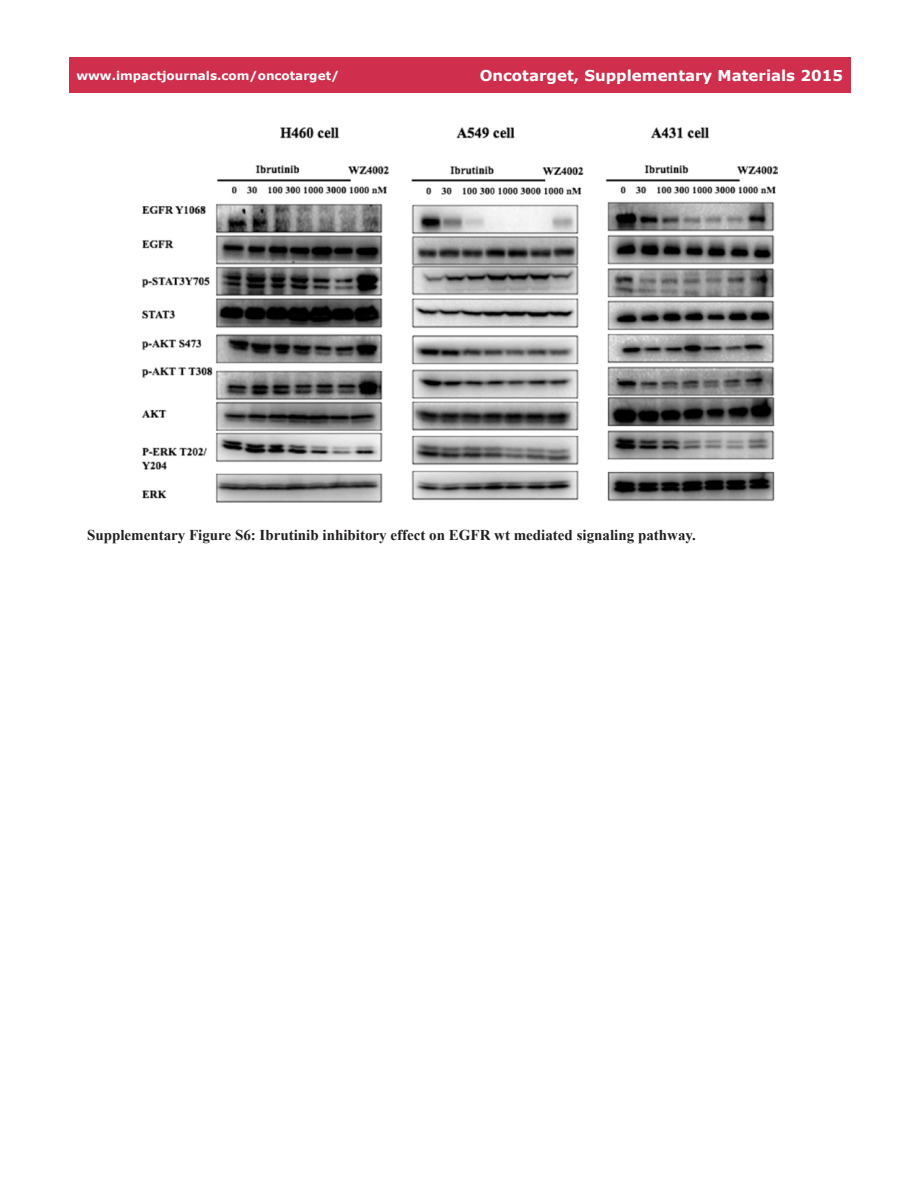
<style>
.page{position:relative;width:918px;height:1188px;background:#fff}
.page>*{position:absolute;margin:0;border:0;box-sizing:border-box;transform-origin:0 0}
.t1{font:700 15px "Times New Roman";color:#231f20}
.t2{font:700 15px "Verdana";color:#fff}
.t3{font:700 12px "Verdana";color:#fff}
</style>
<div class="page">
<div style="left:69px;top:57px;width:781px;height:36px;background:#cf2e4c"></div>
<img style="left:142px;top:127px;width:636px;height:376px">
<p class="t3" style="left:76px;top:67px;width:264px">www.impactjournals.com/oncotarget/</p>
<p class="t2" style="left:480px;top:65px;width:365px">Oncotarget, Supplementary Materials 2015</p>
<p class="t1" style="left:87px;top:525px;width:610px">Supplementary Figure S6: Ibrutinib inhibitory effect on EGFR wt mediated signaling pathway.</p>
</div>
